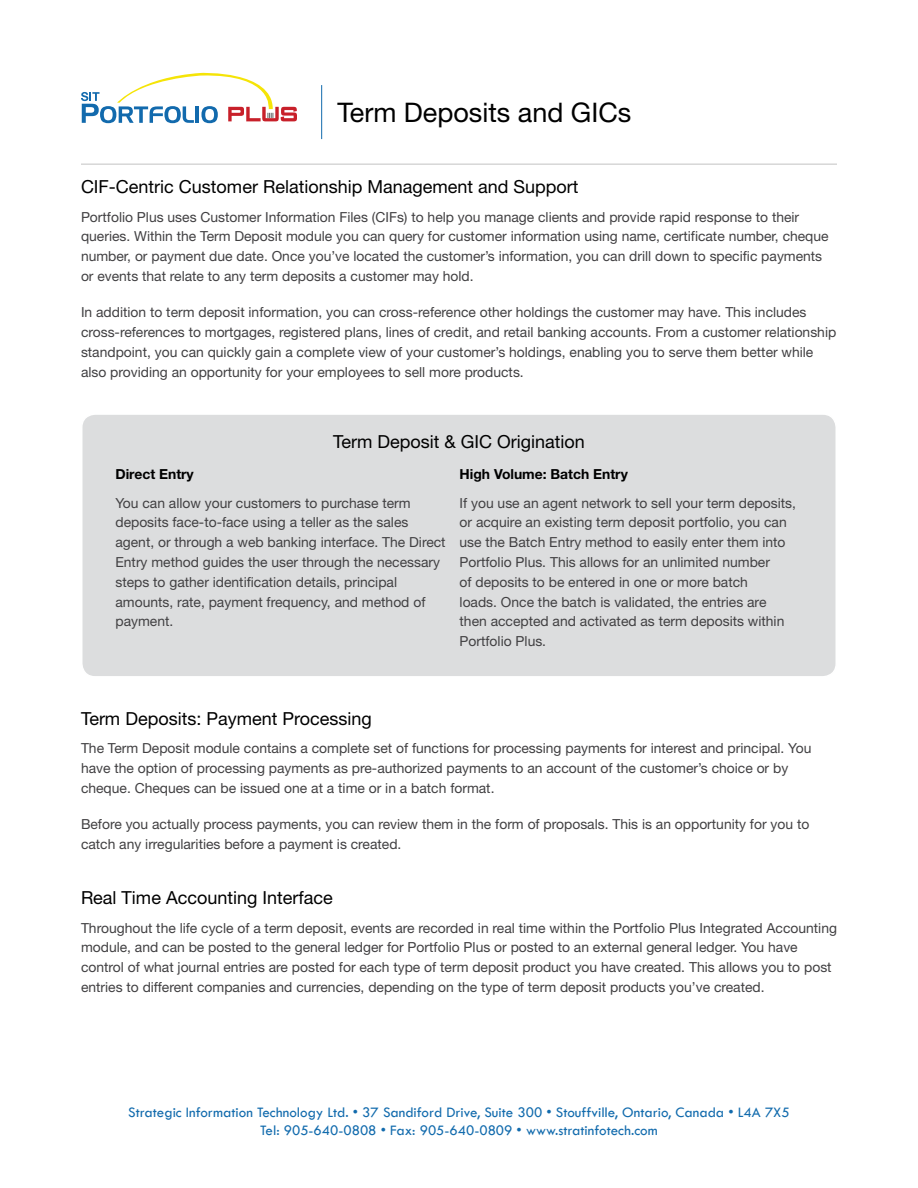
<style>
.page{position:relative;width:918px;height:1188px;background:#fff}
.page>*{position:absolute;margin:0;border:0;box-sizing:border-box;transform-origin:0 0}
.t1{font:27px "Helvetica Neue LT Std";color:#000}
.t2{font:18px "Helvetica Neue LT Std";color:#000}
.t3{font:15px/18px "Tw Cen";color:#126bad;text-align:center}
.t4{font:13.8px/19.8px "Helvetica Neue LT Std";color:#414042}
.t5{font:700 13.8px "Helvetica Neue LT Std";color:#000}
</style>
<div class="page">
<svg style="left:81px;top:73px;width:216px;height:50px"></svg>
<div style="left:82px;top:414px;width:754px;height:263px;background:#dcddde;border-radius:14px"></div>
<div style="left:81px;top:413px;width:756px;height:265px;border:2px solid #fff;border-radius:14px"></div>
<hr style="left:321px;top:85px;width:1px;height:54px;background:#126bad">
<hr style="left:81px;top:164px;width:756px;height:1px;background:#000">
<h1 class="t1" style="left:337px;top:96px;width:296px">Term Deposits and GICs</h1>
<h2 class="t2" style="left:81px;top:176px;width:499px">CIF-Centric Customer Relationship Management and Support</h2>
<p class="t4" style="left:81px;top:207px;width:749px">Portfolio Plus uses Customer Information Files (CIFs) to help you manage clients and provide rapid response to their queries. Within the Term Deposit module you can query for customer information using name, certificate number, cheque number, or payment due date. Once you’ve located the customer’s information, you can drill down to specific payments or events that relate to any term deposits a customer may hold.</p>
<p class="t4" style="left:81px;top:302px;width:757px">In addition to term deposit information, you can cross-reference other holdings the customer may have. This includes cross-references to mortgages, registered plans, lines of credit, and retail banking accounts. From a customer relationship standpoint, you can quickly gain a complete view of your customer’s holdings, enabling you to serve them better while also providing an opportunity for your employees to sell more products.</p>
<h2 class="t2" style="left:333px;top:431px;width:253px">Term Deposit &amp; GIC Origination</h2>
<p class="t5" style="left:115px;top:465px;width:80px">Direct Entry</p>
<p class="t4" style="left:115px;top:493px;width:332px">You can allow your customers to purchase term deposits face-to-face using a teller as the sales agent, or through a web banking interface. The Direct Entry method guides the user through the necessary steps to gather identification details, principal amounts, rate, payment frequency, and method of payment.</p>
<p class="t5" style="left:460px;top:465px;width:170px">High Volume: Batch Entry</p>
<p class="t4" style="left:460px;top:493px;width:338px">If you use an agent network to sell your term deposits, or acquire an existing term deposit portfolio, you can use the Batch Entry method to easily enter them into Portfolio Plus. This allows for an unlimited number<br>of deposits to be entered in one or more batch<br>loads. Once the batch is validated, the entries are then accepted and activated as term deposits within Portfolio Plus.</p>
<h2 class="t2" style="left:81px;top:708px;width:292px">Term Deposits: Payment Processing</h2>
<p class="t4" style="left:81px;top:738px;width:732px">The Term Deposit module contains a complete set of functions for processing payments for interest and principal. You have the option of processing payments as pre-authorized payments to an account of the customer’s choice or by cheque. Cheques can be issued one at a time or in a batch format.</p>
<p class="t4" style="left:81px;top:814px;width:730px">Before you actually process payments, you can review them in the form of proposals. This is an opportunity for you to catch any irregularities before a payment is created.</p>
<h2 class="t2" style="left:81px;top:887px;width:253px">Real Time Accounting Interface</h2>
<p class="t4" style="left:81px;top:918px;width:758px">Throughout the life cycle of a term deposit, events are recorded in real time within the Portfolio Plus Integrated Accounting module, and can be posted to the general ledger for Portfolio Plus or posted to an external general ledger. You have control of what journal entries are posted for each type of term deposit product you have created. This allows you to post entries to different companies and currencies, depending on the type of term deposit products you’ve created.</p>
<p class="t3" style="left:128px;top:1104px;width:663px">Strategic Information Technology Ltd. • 37 Sandiford Drive, Suite 300 • Stouffville, Ontario, Canada • L4A 7X5<br>Tel: 905-640-0808 • Fax: 905-640-0809 • www.stratinfotech.com</p>
</div>
